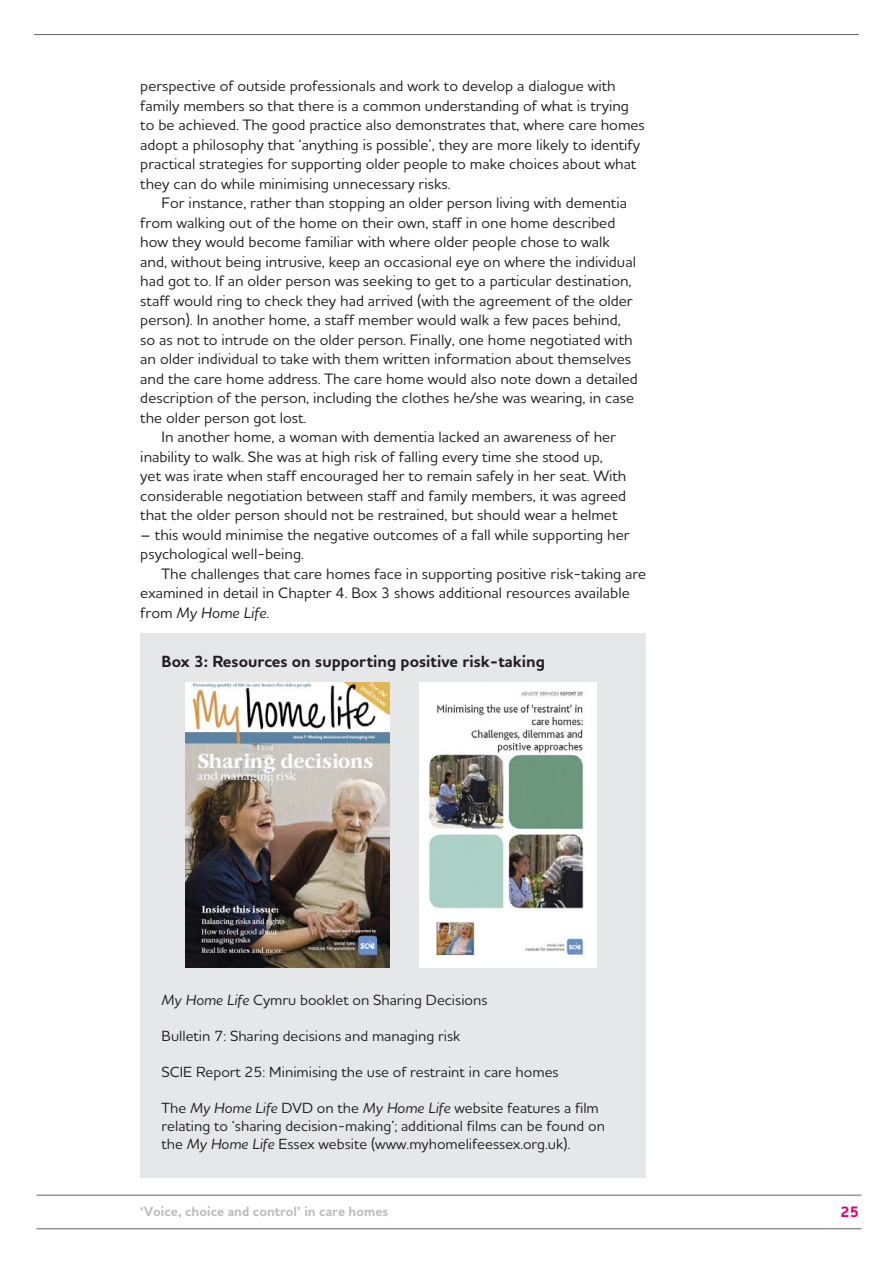
<style>
.page{position:relative;width:893px;height:1263px;background:#fff}
.page>*{position:absolute;margin:0;border:0;box-sizing:border-box;transform-origin:0 0}
.t1{font:700 16.5px "Houschka Alt Pro";color:#231f20}
.t2{font:500 15.3px/19.5px "Houschka Alt Pro";color:#231f20}
.t3{font:700 15.3px "Houschka Alt Pro";color:#e40278}
.t4{font:500 15px/18px "Houschka Alt Pro";color:#231f20}
.t5{font:700 13.5px "Houschka Alt Pro";color:#bcbdc0}
.s1{font-style:italic}
</style>
<div class="page">
<hr style="left:34px;top:34px;width:825px;height:1px;background:#636366">
<hr style="left:36px;top:1195px;width:825px;height:1px;background:#636366">
<hr style="left:36px;top:1228px;width:825px;height:1px;background:#636366">
<div style="left:140px;top:633px;width:506px;height:544px;background:#e6e7e9"></div>
<img style="left:185px;top:682px;width:205px;height:285px">
<img style="left:420px;top:682px;width:176px;height:285px">
<p class="t2" style="left:140px;top:76px;width:506px">perspective of outside professionals and work to develop a dialogue with family members so that there is a common understanding of what is trying to be achieved. The good practice also demonstrates that, where care homes adopt a philosophy that ‘anything is possible’, they are more likely to identify practical strategies for supporting older people to make choices about what they can do while minimising unnecessary risks.</p>
<p class="t2" style="left:140px;top:193px;width:499px;text-indent:21px">For instance, rather than stopping an older person living with dementia from walking out of the home on their own, staff in one home described how they would become familiar with where older people chose to walk and, without being intrusive, keep an occasional eye on where the individual had got to. If an older person was seeking to get to a particular destination, staff would ring to check they had arrived (with the agreement of the older person). In another home, a staff member would walk a few paces behind, so as not to intrude on the older person. Finally, one home negotiated with an older individual to take with them written information about themselves and the care home address. The care home would also note down a detailed description of the person, including the clothes he/she was wearing, in case the older person got lost.</p>
<p class="t2" style="left:140px;top:427px;width:488px;text-indent:21px">In another home, a woman with dementia lacked an awareness of her inability to walk. She was at high risk of falling every time she stood up, yet was irate when staff encouraged her to remain safely in her seat. With considerable negotiation between staff and family members, it was agreed that the older person should not be restrained, but should wear a helmet</p>
<p class="t2" style="left:140px;top:524px;width:491px">– this would minimise the negative outcomes of a fall while supporting her psychological well-being.</p>
<p class="t2" style="left:140px;top:563px;width:507px;text-indent:21px">The challenges that care homes face in supporting positive risk-taking are examined in detail in Chapter 4. Box 3 shows additional resources available from <span class="s1">My Home Life</span>.</p>
<p class="t1" style="left:162px;top:650px;width:385px">Box 3: Resources on supporting positive risk-taking</p>
<p class="t4" style="left:162px;top:990px;width:327px"><span class="s1">My Home Life</span> Cymru booklet on Sharing Decisions</p>
<p class="t4" style="left:162px;top:1026px;width:300px">Bulletin 7: Sharing decisions and managing risk</p>
<p class="t4" style="left:162px;top:1062px;width:399px">SCIE Report 25: Minimising the use of restraint in care homes</p>
<p class="t4" style="left:162px;top:1098px;width:445px">The <span class="s1">My Home Life</span> DVD on the <span class="s1">My Home Life</span> website features a film relating to ‘sharing decision-making’; additional films can be found on the <span class="s1">My Home Life</span> Essex website (www.myhomelifeessex.org.uk).</p>
<p class="t5" style="left:140px;top:1203px;width:249px">‘Voice, choice and control’ in care homes</p>
<p class="t3" style="left:840px;top:1202px;width:20px">25</p>
</div>
